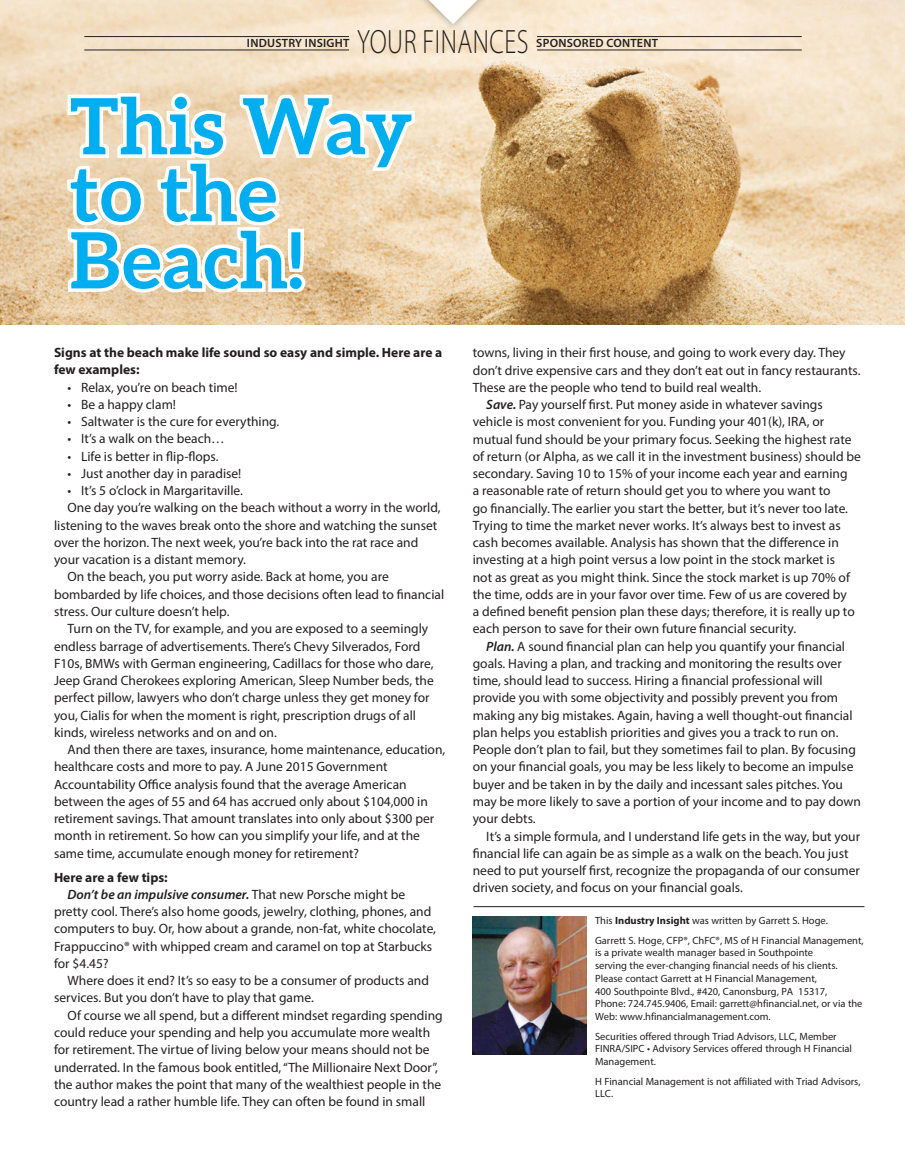
<style>
.page{position:relative;width:905px;height:1175px;background:#fff}
.page>*{position:absolute;margin:0;border:0;box-sizing:border-box;transform-origin:0 0}
.t1{font:700 77.55px/67.1px "Aleo";color:#00aeef}
.t2{font:300 33.75px "Myriad Pro";letter-spacing:.02em;color:#231f20;scale:.75 1}
.t3{font:13.5px "Myriad Pro";color:#231f20}
.t4{font:700 13.5px/17.2px "Myriad Pro";color:#231f20}
.t5{font:italic 600 13.5px "Myriad Pro";color:#231f20}
.t6{font:600 12px "Myriad Pro";letter-spacing:.02em;color:#231f20}
.t7{font:10.5px/12.8px "Myriad Pro";color:#231f20}
.s1{font-weight:400;font-style:normal}
.s2{font-weight:600;font-style:italic}
.s3{font-weight:700}
</style>
<div class="page">
<img style="left:0;top:0;width:85px;height:324px">
<img style="left:85px;top:0;width:819px;height:324px">
<img style="left:472px;top:916px;width:115px;height:138px">
<hr style="left:537px;top:50px;width:264px;height:1px;background:#231f20">
<hr style="left:84px;top:50px;width:265px;height:1px;background:#231f20">
<hr style="left:537px;top:36px;width:264px;height:1px;background:#231f20">
<hr style="left:84px;top:36px;width:265px;height:1px;background:#231f20">
<div style="left:408px;top:0;width:90px;height:32px;background:#231f20;opacity:.39"></div>
<svg style="left:429px;top:0;width:48px;height:24px"></svg>
<hr style="left:473px;top:906px;width:391px;height:1px;background:#231f20">
<svg style="left:64px;top:83px;width:355px;height:215px"></svg>
<p class="t6" style="left:247px;top:36px;width:104px">INDUSTRY INSIGHT</p>
<h2 class="t2" style="left:357px;top:23px;width:230px">YOUR FINANCES</h2>
<p class="t6" style="left:536px;top:36px;width:123px">SPONSORED CONTENT</p>
<h1 class="t1" style="left:70px;top:91px;width:344px">This Way to the<br>Beach!</h1>
<p class="t4" style="left:54px;top:343px;width:390px">Signs at the beach make life sound so easy and simple. Here are a few examples:</p>
<p class="t3" style="left:68px;top:379px;width:172px">• Relax, you’re on beach time!</p>
<p class="t3" style="left:68px;top:396px;width:110px">• Be a happy clam!</p>
<p class="t3" style="left:68px;top:413px;width:213px">• Saltwater is the cure for everything.</p>
<p class="t3" style="left:68px;top:430px;width:159px">• It’s a walk on the beach…</p>
<p class="t3" style="left:68px;top:448px;width:153px">• Life is better in flip-flops.</p>
<p class="t3" style="left:68px;top:465px;width:175px">• Just another day in paradise!</p>
<p class="t3" style="left:68px;top:482px;width:177px">• It’s 5 o’clock in Margaritaville.</p>
<p class="t3" style="left:68px;top:499px;width:374px">One day you’re walking on the beach without a worry in the world,</p>
<p class="t3" style="left:54px;top:517px;width:385px">listening to the waves break onto the shore and watching the sunset</p>
<p class="t3" style="left:54px;top:534px;width:366px">over the horizon. The next week, you’re back into the rat race and</p>
<p class="t3" style="left:54px;top:551px;width:193px">your vacation is a distant memory.</p>
<p class="t3" style="left:68px;top:568px;width:323px">On the beach, you put worry aside. Back at home, you are</p>
<p class="t3" style="left:54px;top:586px;width:391px">bombarded by life choices, and those decisions often lead to financial</p>
<p class="t3" style="left:54px;top:603px;width:177px">stress. Our culture doesn’t help.</p>
<p class="t3" style="left:68px;top:620px;width:362px">Turn on the TV, for example, and you are exposed to a seemingly</p>
<p class="t3" style="left:54px;top:637px;width:368px">endless barrage of advertisements. There’s Chevy Silverados, Ford</p>
<p class="t3" style="left:54px;top:655px;width:381px">F10s, BMWs with German engineering, Cadillacs for those who dare,</p>
<p class="t3" style="left:54px;top:672px;width:381px">Jeep Grand Cherokees exploring American, Sleep Number beds, the</p>
<p class="t3" style="left:54px;top:689px;width:377px">perfect pillow, lawyers who don’t charge unless they get money for</p>
<p class="t3" style="left:54px;top:706px;width:363px">you, Cialis for when the moment is right, prescription drugs of all</p>
<p class="t3" style="left:54px;top:724px;width:224px">kinds, wireless networks and on and on.</p>
<p class="t3" style="left:68px;top:741px;width:379px">And then there are taxes, insurance, home maintenance, education,</p>
<p class="t3" style="left:54px;top:758px;width:335px">healthcare costs and more to pay. A June 2015 Government</p>
<p class="t3" style="left:54px;top:775px;width:354px">Accountability Office analysis found that the average American</p>
<p class="t3" style="left:54px;top:793px;width:375px">between the ages of 55 and 64 has accrued only about $104,000 in</p>
<p class="t3" style="left:54px;top:810px;width:382px">retirement savings. That amount translates into only about $300 per</p>
<p class="t3" style="left:54px;top:827px;width:367px">month in retirement. So how can you simplify your life, and at the</p>
<p class="t3" style="left:54px;top:844px;width:306px">same time, accumulate enough money for retirement?</p>
<p class="t4" style="left:54px;top:868px;width:115px">Here are a few tips:</p>
<p class="t5" style="left:68px;top:885px;width:339px">Don’t be an impulsive consumer. <span class="s1">That new Porsche might be</span></p>
<p class="t3" style="left:54px;top:903px;width:379px">pretty cool. There’s also home goods, jewelry, clothing, phones, and</p>
<p class="t3" style="left:54px;top:920px;width:383px">computers to buy. Or, how about a grande, non-fat, white chocolate,</p>
<p class="t3" style="left:54px;top:937px;width:380px">Frappuccino® with whipped cream and caramel on top at Starbucks</p>
<p class="t3" style="left:54px;top:955px;width:56px">for $4.45?</p>
<p class="t3" style="left:68px;top:972px;width:363px">Where does it end? It’s so easy to be a consumer of products and</p>
<p class="t3" style="left:54px;top:989px;width:261px">services. But you don’t have to play that game.</p>
<p class="t3" style="left:68px;top:1006px;width:377px">Of course we all spend, but a different mindset regarding spending</p>
<p class="t3" style="left:54px;top:1024px;width:377px">could reduce your spending and help you accumulate more wealth</p>
<p class="t3" style="left:54px;top:1041px;width:377px">for retirement. The virtue of living below your means should not be</p>
<p class="t3" style="left:54px;top:1058px;width:385px">underrated. In the famous book entitled, “The Millionaire Next Door”,</p>
<p class="t3" style="left:54px;top:1075px;width:389px">the author makes the point that many of the wealthiest people in the</p>
<p class="t3" style="left:54px;top:1093px;width:373px">country lead a rather humble life. They can often be found in small</p>
<p class="t3" style="left:472px;top:344px;width:374px">towns, living in their first house, and going to work every day. They</p>
<p class="t3" style="left:472px;top:361px;width:389px">don’t drive expensive cars and they don’t eat out in fancy restaurants.</p>
<p class="t3" style="left:472px;top:379px;width:290px">These are the people who tend to build real wealth.</p>
<p class="t3" style="left:486px;top:396px;width:338px"><span class="s2">Save.</span> Pay yourself first. Put money aside in whatever savings</p>
<p class="t3" style="left:472px;top:413px;width:353px">vehicle is most convenient for you. Funding your 401(k), IRA, or</p>
<p class="t3" style="left:472px;top:431px;width:380px">mutual fund should be your primary focus. Seeking the highest rate</p>
<p class="t3" style="left:472px;top:448px;width:390px">of return (or Alpha, as we call it in the investment business) should be</p>
<p class="t3" style="left:472px;top:465px;width:376px">secondary. Saving 10 to 15% of your income each year and earning</p>
<p class="t3" style="left:472px;top:482px;width:359px">a reasonable rate of return should get you to where you want to</p>
<p class="t3" style="left:472px;top:500px;width:377px">go financially. The earlier you start the better, but it’s never too late.</p>
<p class="t3" style="left:472px;top:517px;width:369px">Trying to time the market never works. It’s always best to invest as</p>
<p class="t3" style="left:472px;top:534px;width:368px">cash becomes available. Analysis has shown that the difference in</p>
<p class="t3" style="left:472px;top:551px;width:364px">investing at a high point versus a low point in the stock market is</p>
<p class="t3" style="left:472px;top:569px;width:379px">not as great as you might think. Since the stock market is up 70% of</p>
<p class="t3" style="left:472px;top:586px;width:375px">the time, odds are in your favor over time. Few of us are covered by</p>
<p class="t3" style="left:472px;top:603px;width:383px">a defined benefit pension plan these days; therefore, it is really up to</p>
<p class="t3" style="left:472px;top:620px;width:325px">each person to save for their own future financial security.</p>
<p class="t3" style="left:486px;top:638px;width:360px"><span class="s2">Plan.</span> A sound financial plan can help you quantify your financial</p>
<p class="t3" style="left:472px;top:655px;width:370px">goals. Having a plan, and tracking and monitoring the results over</p>
<p class="t3" style="left:472px;top:672px;width:351px">time, should lead to success. Hiring a financial professional will</p>
<p class="t3" style="left:472px;top:689px;width:367px">provide you with some objectivity and possibly prevent you from</p>
<p class="t3" style="left:472px;top:707px;width:381px">making any big mistakes. Again, having a well thought-out financial</p>
<p class="t3" style="left:472px;top:724px;width:367px">plan helps you establish priorities and gives you a track to run on.</p>
<p class="t3" style="left:472px;top:741px;width:384px">People don’t plan to fail, but they sometimes fail to plan. By focusing</p>
<p class="t3" style="left:472px;top:758px;width:382px">on your financial goals, you may be less likely to become an impulse</p>
<p class="t3" style="left:472px;top:776px;width:371px">buyer and be taken in by the daily and incessant sales pitches. You</p>
<p class="t3" style="left:472px;top:793px;width:389px">may be more likely to save a portion of your income and to pay down</p>
<p class="t3" style="left:472px;top:810px;width:64px">your debts.</p>
<p class="t3" style="left:486px;top:827px;width:375px">It’s a simple formula, and I understand life gets in the way, but your</p>
<p class="t3" style="left:472px;top:845px;width:377px">financial life can again be as simple as a walk on the beach. You just</p>
<p class="t3" style="left:472px;top:862px;width:389px">need to put yourself first, recognize the propaganda of our consumer</p>
<p class="t3" style="left:472px;top:879px;width:271px">driven society, and focus on your financial goals.</p>
<p class="t7" style="left:595px;top:910px;width:270px;line-height:19.5px">This <span class="s3">Industry Insight</span> was written by Garrett S. Hoge.<br>Garrett S. Hoge, CFP®, ChFC®, MS of H Financial Management,</p>
<p class="t7" style="left:595px;top:946px;width:269px">is a private wealth manager based in Southpointe<br>serving the ever-changing financial needs of his clients.<br>Please contact Garrett at H Financial Management,<br>400 Southpointe Blvd., #420, Canonsburg, PA 15317,<br>Phone: 724.745.9406, Email: garrett@hfinancial.net, or via the Web: www.hfinancialmanagement.com.</p>
<p class="t7" style="left:595px;top:1029px;width:258px">Securities offered through Triad Advisors, LLC, Member<br>FINRA/SIPC • Advisory Services offered through H Financial<br>Management.</p>
<p class="t7" style="left:595px;top:1074px;width:267px">H Financial Management is not affiliated with Triad Advisors,<br>LLC.</p>
</div>
